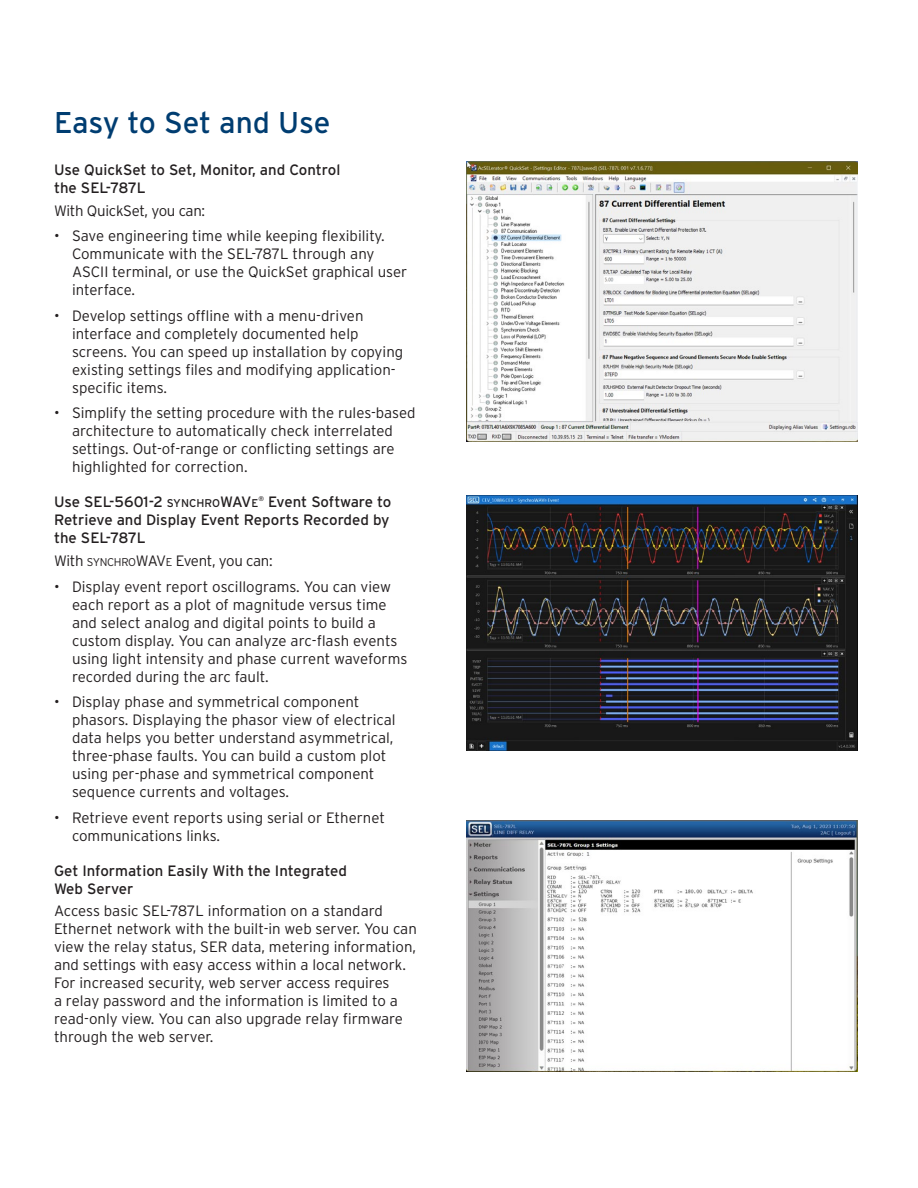
<style>
.page{position:relative;width:918px;height:1188px;background:#fff}
.page>*{position:absolute;margin:0;border:0;box-sizing:border-box;transform-origin:0 0}
.Heading___h1{font:30px "Interstate Poly";letter-spacing:-.01em;color:#003d71}
.Body_Copy___p{font:300 15px/18px "Interstate Poly";color:#231f20}
.Body_Sub___h3{font:15px/18px "Interstate Poly";color:#231f20}
.Body_Copy___p-2{font:300 15px "Interstate Poly";letter-spacing:-.025em;color:#231f20}
.Body_Copy___p-3{font:300 15px "Interstate Poly";letter-spacing:-.02em;color:#231f20}
.Body_Sub___h3-2{font:6.75px "Interstate Poly";color:#231f20}
.s1{font-size:11.25px}
.s2{font-style:inherit}
</style>
<div class="page">
<img style="left:467px;top:495px;width:391px;height:255px">
<img style="left:467px;top:162px;width:391px;height:280px">
<img style="left:467px;top:821px;width:391px;height:250px">
<p class="Heading___h1" style="left:54px;top:101px;width:278px">Easy to Set and Use</p>
<p class="Body_Sub___h3" style="left:54px;top:160px;width:288px">Use QuickSet to Set, Monitor, and Control the SEL-787L</p>
<p class="Body_Copy___p-3" style="left:54px;top:200px;width:153px">With QuickSet, you can:</p>
<p class="Body_Copy___p" style="left:72px;top:226px;width:337px;text-indent:-18px">• Save engineering time while keeping flexibility.<br>Communicate with the SEL-787L through any ASCII terminal, or use the QuickSet graphical user interface.</p>
<p class="Body_Copy___p" style="left:72px;top:305px;width:333px;text-indent:-18px">• Develop settings offline with a menu-driven interface and completely documented help screens. You can speed up installation by copying existing settings files and modifying application&shy;specific items.</p>
<p class="Body_Copy___p" style="left:72px;top:403px;width:345px;text-indent:-18px">• Simplify the setting procedure with the rules-based architecture to automatically check interrelated settings. Out-of-range or conflicting settings are highlighted for correction.</p>
<p class="Body_Sub___h3" style="left:54px;top:493px;width:206px">Use SEL-5601-2 <span class="s1">SYNCHRO</span><span class="s2">WAV</span><span class="s1">E</span></p>
<p class="Body_Sub___h3-2" style="left:258px;top:494px;width:7px">®</p>
<p class="Body_Sub___h3" style="left:54px;top:493px;width:339px;text-indent:214px">Event Software to<br>Retrieve and Display Event Reports Recorded by the SEL-787L</p>
<p class="Body_Copy___p-2" style="left:54px;top:550px;width:220px">With <span class="s1">SYNCHRO</span><span class="s2">WAV</span><span class="s1">E</span> Event, you can:</p>
<p class="Body_Copy___p" style="left:72px;top:576px;width:337px;text-indent:-18px">• Display event report oscillograms. You can view each report as a plot of magnitude versus time and select analog and digital points to build a custom display. You can analyze arc-flash events using light intensity and phase current waveforms recorded during the arc fault.</p>
<p class="Body_Copy___p" style="left:72px;top:692px;width:325px;text-indent:-18px">• Display phase and symmetrical component phasors. Displaying the phasor view of electrical data helps you better understand asymmetrical, three-phase faults. You can build a custom plot using per-phase and symmetrical component sequence currents and voltages.</p>
<p class="Body_Copy___p" style="left:72px;top:807px;width:314px;text-indent:-18px">• Retrieve event reports using serial or Ethernet communications links.</p>
<p class="Body_Sub___h3" style="left:54px;top:861px;width:295px">Get Information Easily With the Integrated<br>Web Server</p>
<p class="Body_Copy___p" style="left:54px;top:901px;width:364px">Access basic SEL-787L information on a standard Ethernet network with the built-in web server. You can view the relay status, SER data, metering information, and settings with easy access within a local network.<br>For increased security, web server access requires<br>a relay password and the information is limited to a read-only view. You can also upgrade relay firmware through the web server.</p>
</div>
